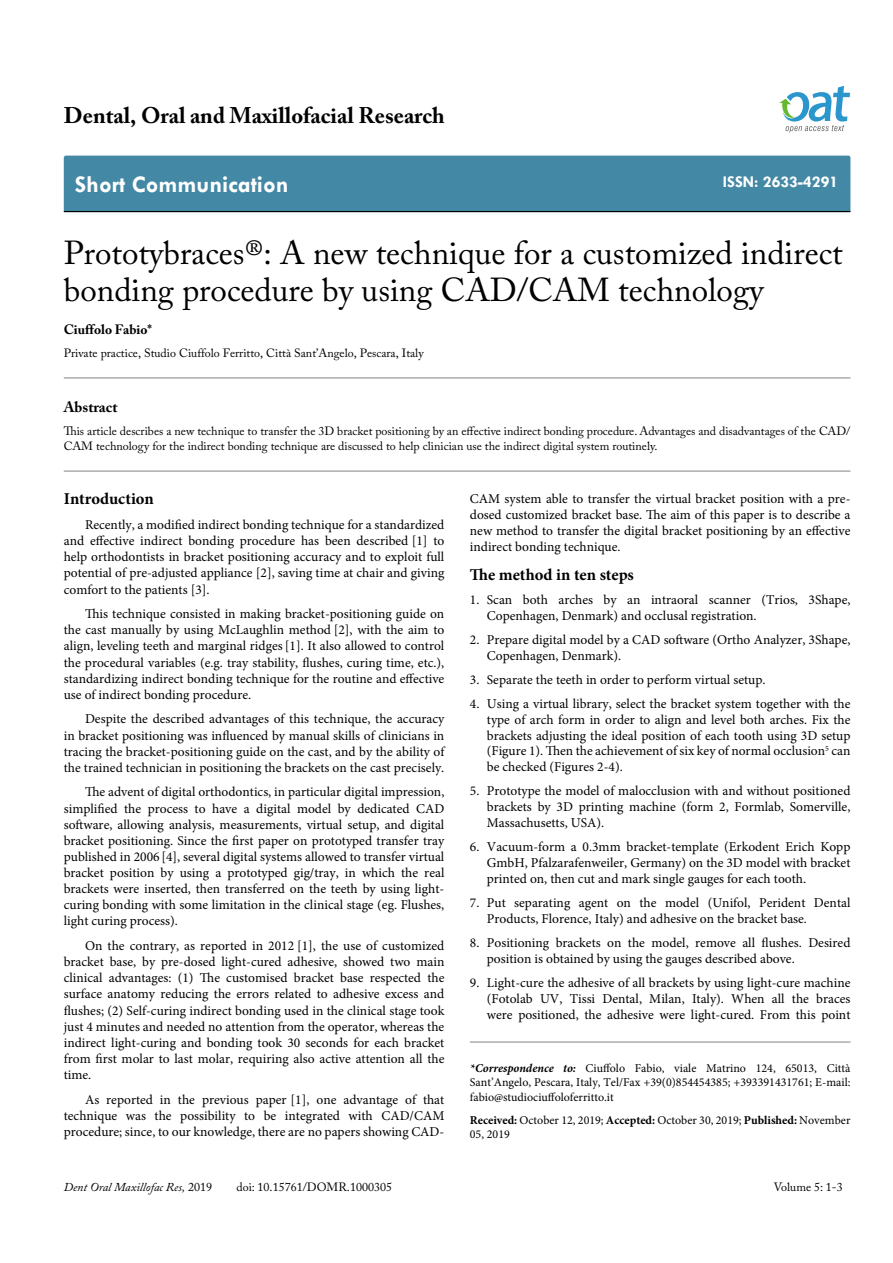
<style>
.page{position:relative;width:893px;height:1263px;background:#fff}
.page>*{position:absolute;margin:0;border:0;box-sizing:border-box;transform-origin:0 0}
.t1{font:33px/37.5px "Adobe Caslon Pro";color:#000}
.t2{font:700 24px "Tw Cen";color:#fff}
.t3{font:700 22.5px "Adobe Caslon Pro";color:#000}
.t4{font:700 16.5px "Minion Pro";letter-spacing:-.005em;color:#000}
.t5{font:700 16.5px "Tw Cen";color:#fff}
.t6{font:700 15px "Adobe Caslon Pro";color:#000}
.t7{font:13.5px/16.2px "Minion Pro";color:#000;text-align:justify}
.t8{font:700 13.5px "Adobe Caslon Pro";color:#000}
.t9{font:12px/14.4px "Adobe Caslon Pro";color:#000}
.t10{font:12px/14.4px "Minion Pro";color:#000;text-align:justify}
.t11{font:italic 12px "Adobe Caslon Pro";color:#000}
.s1{font-weight:700;font-style:italic}
.s2{font-weight:700}
.s3{font-style:normal}
</style>
<div class="page">
<div style="left:64px;top:156px;width:786px;height:55px;background:#4389a5"></div>
<hr style="left:64px;top:211px;width:786px;height:1px;background:#000">
<svg style="left:779px;top:86px;width:71px;height:47px"></svg>
<hr style="left:64px;top:378px;width:786px;height:1px;background:#808285">
<hr style="left:64px;top:471px;width:786px;height:1px;background:#808285">
<hr style="left:470px;top:1042px;width:380px;height:1px;background:#808285">
<h3 class="t3" style="left:64px;top:102px;width:382px">Dental, Oral and Maxillofacial Research</h3>
<h2 class="t2" style="left:75px;top:170px;width:215px">Short Communication</h2>
<p class="t5" style="left:723px;top:172px;width:117px">ISSN: 2633-4291</p>
<h1 class="t1" style="left:64px;top:234px;width:780px">Prototybraces®: A new technique for a customized indirect bonding procedure by using CAD/CAM technology</h1>
<p class="t8" style="left:64px;top:322px;width:90px">Ciuffolo Fabio*</p>
<p class="t9" style="left:64px;top:345px;width:361px">Private practice, Studio Ciuffolo Ferritto, Città Sant’Angelo, Pescara, Italy</p>
<p class="t6" style="left:64px;top:398px;width:55px">Abstract</p>
<p class="t9" style="left:64px;top:424px;width:788px">This article describes a new technique to transfer the 3D bracket positioning by an effective indirect bonding procedure. Advantages and disadvantages of the CAD/<br>CAM technology for the indirect bonding technique are discussed to help clinician use the indirect digital system routinely.</p>
<p class="t4" style="left:64px;top:487px;width:91px">Introduction</p>
<p class="t7" style="left:64px;top:517px;width:382px;text-indent:21px">Recently, a modified indirect bonding technique for a standardized and effective indirect bonding procedure has been described [1] to help orthodontists in bracket positioning accuracy and to exploit full potential of pre-adjusted appliance [2], saving time at chair and giving comfort to the patients [3].</p>
<p class="t7" style="left:64px;top:606px;width:382px;text-indent:21px">This technique consisted in making bracket-positioning guide on the cast manually by using McLaughlin method [2], with the aim to align, leveling teeth and marginal ridges [1]. It also allowed to control the procedural variables (e.g. tray stability, flushes, curing time, etc.), standardizing indirect bonding technique for the routine and effective use of indirect bonding procedure.</p>
<p class="t7" style="left:64px;top:711px;width:382px;text-indent:21px">Despite the described advantages of this technique, the accuracy in bracket positioning was influenced by manual skills of clinicians in tracing the bracket-positioning guide on the cast, and by the ability of the trained technician in positioning the brackets on the cast precisely.</p>
<p class="t7" style="left:64px;top:784px;width:382px;text-indent:21px">The advent of digital orthodontics, in particular digital impression, simplified the process to have a digital model by dedicated CAD software, allowing analysis, measurements, virtual setup, and digital bracket positioning. Since the first paper on prototyped transfer tray published in 2006 [4], several digital systems allowed to transfer virtual bracket position by using a prototyped gig/tray, in which the real brackets were inserted, then transferred on the teeth by using light&shy;curing bonding with some limitation in the clinical stage (eg. Flushes, light curing process).</p>
<p class="t7" style="left:64px;top:938px;width:382px;text-indent:21px">On the contrary, as reported in 2012 [1], the use of customized bracket base, by pre-dosed light-cured adhesive, showed two main clinical advantages: (1) The customised bracket base respected the surface anatomy reducing the errors related to adhesive excess and flushes; (2) Self-curing indirect bonding used in the clinical stage took just 4 minutes and needed no attention from the operator, whereas the indirect light-curing and bonding took 30 seconds for each bracket from first molar to last molar, requiring also active attention all the time.</p>
<p class="t7" style="left:64px;top:1091px;width:382px;text-indent:21px">As reported in the previous paper [1], one advantage of that technique was the possibility to be integrated with CAD/CAM procedure; since, to our knowledge, there are no papers showing CAD-</p>
<p class="t7" style="left:470px;top:490px;width:382px">CAM system able to transfer the virtual bracket position with a pre&shy;dosed customized bracket base. The aim of this paper is to describe a new method to transfer the digital bracket positioning by an effective indirect bonding technique.</p>
<p class="t4" style="left:470px;top:563px;width:166px">The method in ten steps</p>
<p class="t7" style="left:487px;top:592px;width:365px;line-height:15.8px;text-indent:-17px">1. Scan both arches by an intraoral scanner (Trios, 3Shape,<br>Copenhagen, Denmark) and occlusal registration.</p>
<p class="t7" style="left:487px;top:632px;width:365px;line-height:15.8px;text-indent:-17px">2. Prepare digital model by a CAD software (Ortho Analyzer, 3Shape,<br>Copenhagen, Denmark).</p>
<p class="t7" style="left:470px;top:671px;width:297px">3. Separate the teeth in order to perform virtual setup.</p>
<p class="t7" style="left:487px;top:696px;width:365px;line-height:15.8px;text-indent:-17px">4. Using a virtual library, select the bracket system together with the type of arch form in order to align and level both arches. Fix the brackets adjusting the ideal position of each tooth using 3D setup (Figure 1). Then the achievement of six key of normal occlusion<sup>5</sup> can be checked (Figures 2-4).</p>
<p class="t7" style="left:487px;top:783px;width:365px;line-height:15.8px;text-indent:-17px">5. Prototype the model of malocclusion with and without positioned brackets by 3D printing machine (form 2, Formlab, Somerville, Massachusetts, USA).</p>
<p class="t7" style="left:487px;top:839px;width:365px;line-height:15.8px;text-indent:-17px">6. Vacuum-form a 0.3mm bracket-template (Erkodent Erich Kopp GmbH, Pfalzarafenweiler, Germany) on the 3D model with bracket printed on, then cut and mark single gauges for each tooth.</p>
<p class="t7" style="left:487px;top:895px;width:365px;line-height:15.8px;text-indent:-17px">7. Put separating agent on the model (Unifol, Perident Dental<br>Products, Florence, Italy) and adhesive on the bracket base.</p>
<p class="t7" style="left:487px;top:935px;width:365px;line-height:15.8px;text-indent:-17px">8. Positioning brackets on the model, remove all flushes. Desired position is obtained by using the gauges described above.</p>
<p class="t7" style="left:487px;top:975px;width:365px;text-indent:-17px">9. Light-cure the adhesive of all brackets by using light-cure machine (Fotolab UV, Tissi Dental, Milan, Italy). When all the braces were positioned, the adhesive were light-cured. From this point</p>
<p class="t10" style="left:470px;top:1061px;width:382px"><span class="s1">*Correspondence to:</span> Ciuffolo Fabio, viale Matrino 124, 65013, Città Sant’Angelo, Pescara, Italy, Tel/Fax +39(0)854454385; +393391431761; E-mail: fabio@studiociuffoloferritto.it</p>
<p class="t10" style="left:470px;top:1113px;width:382px"><span class="s2">Received:</span> October 12, 2019; <span class="s2">Accepted:</span> October 30, 2019; <span class="s2">Published:</span> November<br>05, 2019</p>
<p class="t11" style="left:64px;top:1180px;width:150px">Dent Oral Maxillofac Res, <span class="s3">2019</span></p>
<p class="t9" style="left:236px;top:1180px;width:157px">doi: 10.15761/DOMR.1000305</p>
<p class="t9" style="left:774px;top:1180px;width:71px">Volume 5: 1-3</p>
</div>
